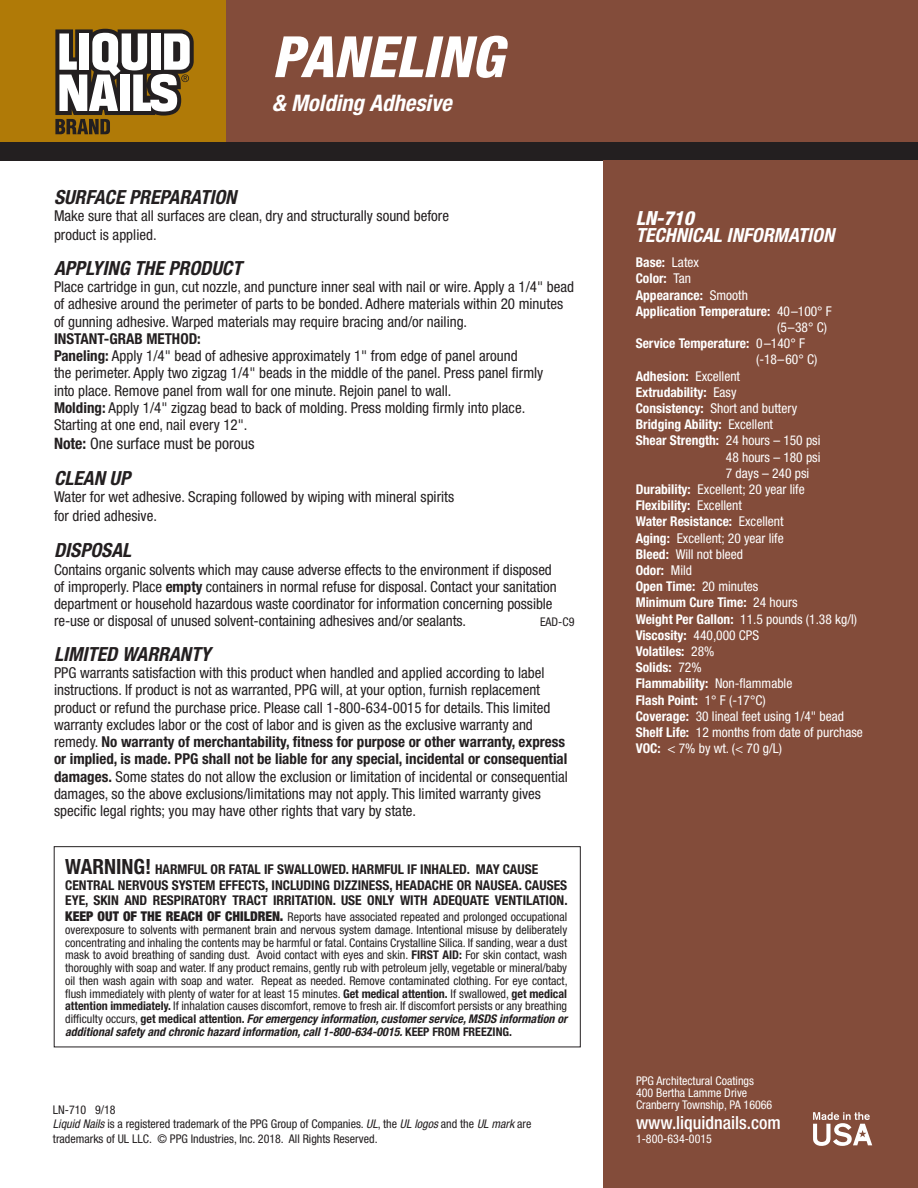
<style>
.page{position:relative;width:918px;height:1188px;background:#fff}
.page>*{position:absolute;margin:0;border:0;box-sizing:border-box;transform-origin:0 0}
.t1{font:italic 800 condensed 57px "Helvetica Neue";color:#fff}
.t2{font:italic 700 condensed 22.8px "Helvetica Neue";color:#fff}
.Paragraph_Header{font:italic 700 condensed 19.5px "Helvetica Neue";color:#231f20}
.Paragraph_Header-2{font:italic 700 condensed 19.5px "Helvetica Neue";color:#fff}
.Tech_Info_Head{font:italic 800 condensed 19.5px "Helvetica Neue";color:#fff}
.t3{font:500 condensed 18px "Helvetica Neue";color:#fff}
.t4{font:condensed 15.75px "Helvetica Neue";color:#231f20}
.t5{font:condensed 15px/17.2px "Helvetica Neue";color:#231f20}
.t6{font:700 condensed 15px "Helvetica Neue";color:#231f20}
.Tech_Info_Copy{font:700 condensed 13.5px/16.2px "Helvetica Neue";color:#fff}
.Tech_Info_Copy-2{font:condensed 13.5px/16.2px "Helvetica Neue";color:#fff;text-align:justify}
.t7{font:700 condensed 13.5px/15.8px "Helvetica Neue";color:#231f20}
.t8{font:condensed 12px/12.8px "Helvetica Neue";color:#231f20;text-align:justify}
.t9{font:condensed 12px "Helvetica Neue";color:#fff}
.s1{font-weight:700}
.s2{font-size:21px}
.s3{font-weight:900;font-size:13.5px}
.s4{font-weight:700;font-style:italic}
.s5{font-style:italic}
.s6{font-weight:400}
</style>
<div class="page">
<div style="left:0;top:118px;width:918px;height:42px;background:#231f20"></div>
<div style="left:0;top:0;width:918px;height:142px;background:#b07a07"></div>
<div style="left:603px;top:160px;width:315px;height:1028px;background:#834c3a"></div>
<div style="left:226px;top:0;width:692px;height:142px;background:#834c3a"></div>
<div style="left:54px;top:846px;width:526px;height:201px;border:1px solid #231f20"></div>
<svg style="left:55px;top:29px;width:139px;height:105px"></svg>
<svg style="left:813px;top:1112px;width:59px;height:34px"></svg>
<p class="t1" style="left:272px;top:22px;width:233px">PANELING</p>
<p class="t2" style="left:272px;top:89px;width:181px">&amp; Molding Adhesive</p>
<p class="Paragraph_Header" style="left:54px;top:185px;width:184px">SURFACE PREPARATION</p>
<p class="t5" style="left:54px;top:207px;width:397px;line-height:18.9px">Make sure that all surfaces are clean, dry and structurally sound before product is applied.</p>
<p class="Paragraph_Header" style="left:54px;top:256px;width:189px">APPLYING THE PRODUCT</p>
<p class="t5" style="left:54px;top:278px;width:522px">Place cartridge in gun, cut nozzle, and puncture inner seal with nail or wire. Apply a 1/4" bead of adhesive around the perimeter of parts to be bonded. Adhere materials within 20 minutes of gunning adhesive. Warped materials may require bracing and/or nailing.</p>
<p class="t6" style="left:54px;top:329px;width:148px">INSTANT-GRAB METHOD:</p>
<p class="t5" style="left:54px;top:347px;width:491px"><span class="s1">Paneling:</span> Apply 1/4" bead of adhesive approximately 1" from edge of panel around<br>the perimeter. Apply two zigzag 1/4" beads in the middle of the panel. Press panel firmly into place. Remove panel from wall for one minute. Rejoin panel to wall.</p>
<p class="t5" style="left:54px;top:399px;width:473px"><span class="s1">Molding:</span> Apply 1/4" zigzag bead to back of molding. Press molding firmly into place.<br>Starting at one end, nail every 12".</p>
<p class="t4" style="left:54px;top:434px;width:202px"><span class="s1">Note:</span> One surface must be porous</p>
<p class="Paragraph_Header" style="left:54px;top:466px;width:78px">CLEAN UP</p>
<p class="t5" style="left:54px;top:487px;width:402px;line-height:18.9px">Water for wet adhesive. Scraping followed by wiping with mineral spirits for dried adhesive.</p>
<p class="Paragraph_Header" style="left:54px;top:539px;width:79px">DISPOSAL</p>
<p class="t5" style="left:54px;top:561px;width:504px">Contains organic solvents which may cause adverse effects to the environment if disposed of improperly. Place <span class="s1">empty</span> containers in normal refuse for disposal. Contact your sanitation department or household hazardous waste coordinator for information concerning possible re-use or disposal of unused solvent-containing adhesives and/or sealants.</p>
<p class="t8" style="left:540px;top:616px;width:36px">EAD-C9</p>
<p class="Paragraph_Header" style="left:54px;top:642px;width:158px">LIMITED WARRANTY</p>
<p class="t5" style="left:54px;top:664px;width:515px">PPG warrants satisfaction with this product when handled and applied according to label instructions. If product is not as warranted, PPG will, at your option, furnish replacement product or refund the purchase price. Please call 1-800-634-0015 for details. This limited warranty excludes labor or the cost of labor and is given as the exclusive warranty and remedy. <span class="s1">No warranty of merchantability, fitness for purpose or other warranty, express or implied, is made. PPG shall not be liable for any special, incidental or consequential damages.</span> Some states do not allow the exclusion or limitation of incidental or consequential damages, so the above exclusions/limitations may not apply. This limited warranty gives specific legal rights; you may have other rights that vary by state.</p>
<p class="t7" style="left:65px;top:861px;width:475px"><span class="s2">WARNING!</span> HARMFUL OR FATAL IF SWALLOWED. HARMFUL IF INHALED. MAY CAUSE</p>
<p class="t7" style="left:65px;top:877px;width:504px">CENTRAL NERVOUS SYSTEM EFFECTS, INCLUDING DIZZINESS, HEADACHE OR NAUSEA. CAUSES<br>EYE, SKIN AND RESPIRATORY TRACT IRRITATION. USE ONLY WITH ADEQUATE VENTILATION.</p>
<p class="t8" style="left:65px;top:911px;width:504px"><span class="s3">KEEP OUT OF THE REACH OF CHILDREN.</span> Reports have associated repeated and prolonged occupational overexposure to solvents with permanent brain and nervous system damage. Intentional misuse by deliberately concentrating and inhaling the contents may be harmful or fatal. Contains Crystalline Silica. If sanding, wear a dust mask to avoid breathing of sanding dust. Avoid contact with eyes and skin. <span class="s1">FIRST AID:</span> For skin contact, wash thoroughly with soap and water. If any product remains, gently rub with petroleum jelly, vegetable or mineral/baby oil then wash again with soap and water. Repeat as needed. Remove contaminated clothing. For eye contact, flush immediately with plenty of water for at least 15 minutes. <span class="s1">Get medical attention.</span> If swallowed, <span class="s1">get medical attention immediately.</span> If inhalation causes discomfort, remove to fresh air. If discomfort persists or any breathing difficulty occurs, <span class="s1">get medical attention.</span> <span class="s4">For emergency information, customer service, MSDS information or additional safety and chronic hazard information, call 1-800-634-0015.</span> <span class="s1">KEEP FROM FREEZING.</span></p>
<p class="t8" style="left:53px;top:1102px;width:480px;line-height:14.4px;text-align:left">LN-710 9/18<br><span class="s5">Liquid Nails</span> is a registered trademark of the PPG Group of Companies. <span class="s5">UL</span>, the <span class="s5">UL logos</span> and the <span class="s5">UL mark</span> are trademarks of UL LLC. © PPG Industries, Inc. 2018. All Rights Reserved.</p>
<p class="Tech_Info_Head" style="left:636px;top:206px;width:60px">LN-710</p>
<p class="Paragraph_Header-2" style="left:636px;top:224px;width:200px">TECHNICAL INFORMATION</p>
<p class="Tech_Info_Copy" style="left:636px;top:254px;width:65px">Base: <span class="s6">Latex</span></p>
<p class="Tech_Info_Copy" style="left:636px;top:270px;width:57px">Color: <span class="s6">Tan</span></p>
<p class="Tech_Info_Copy" style="left:636px;top:286px;width:114px">Appearance: <span class="s6">Smooth</span></p>
<p class="Tech_Info_Copy" style="left:777px;top:303px;width:56px;text-indent:-141px">Application Temperature: <span class="s6">40–100° F (5–38° C)</span></p>
<p class="Tech_Info_Copy" style="left:756px;top:335px;width:63px;text-indent:-120px">Service Temperature: <span class="s6">0 –140° F (-18–60° C)</span></p>
<p class="Tech_Info_Copy" style="left:636px;top:367px;width:106px">Adhesion: <span class="s6">Excellent</span></p>
<p class="Tech_Info_Copy" style="left:636px;top:384px;width:102px">Extrudability: <span class="s6">Easy</span></p>
<p class="Tech_Info_Copy-2" style="left:636px;top:400px;width:163px"><span class="s1">Consistency:</span> Short and buttery</p>
<p class="Tech_Info_Copy" style="left:636px;top:416px;width:139px">Bridging Ability: <span class="s6">Excellent</span></p>
<p class="Tech_Info_Copy-2" style="left:726px;top:432px;width:96px;text-indent:-90px"><span class="s1">Shear Strength:</span> 24 hours – 150 psi 48 hours – 180 psi 7 days – 240 psi</p>
<p class="Tech_Info_Copy-2" style="left:636px;top:481px;width:171px"><span class="s1">Durability:</span> Excellent; 20 year life</p>
<p class="Tech_Info_Copy" style="left:636px;top:497px;width:108px">Flexibility: <span class="s6">Excellent</span></p>
<p class="Tech_Info_Copy" style="left:636px;top:513px;width:149px">Water Resistance: <span class="s6">Excellent</span></p>
<p class="Tech_Info_Copy-2" style="left:636px;top:530px;width:150px"><span class="s1">Aging:</span> Excellent; 20 year life</p>
<p class="Tech_Info_Copy-2" style="left:636px;top:546px;width:109px"><span class="s1">Bleed:</span> Will not bleed</p>
<p class="Tech_Info_Copy" style="left:636px;top:562px;width:58px">Odor: <span class="s6">Mild</span></p>
<p class="Tech_Info_Copy" style="left:636px;top:578px;width:124px">Open Time: <span class="s6">20 minutes</span></p>
<p class="Tech_Info_Copy" style="left:636px;top:594px;width:163px">Minimum Cure Time: <span class="s6">24 hours</span></p>
<p class="Tech_Info_Copy-2" style="left:636px;top:611px;width:223px"><span class="s1">Weight Per Gallon:</span> 11.5 pounds (1.38 kg/l)</p>
<p class="Tech_Info_Copy" style="left:636px;top:627px;width:125px">Viscosity: <span class="s6">440,000 CPS</span></p>
<p class="Tech_Info_Copy" style="left:636px;top:643px;width:80px">Volatiles: <span class="s6">28%</span></p>
<p class="Tech_Info_Copy" style="left:636px;top:659px;width:67px">Solids: <span class="s6">72%</span></p>
<p class="Tech_Info_Copy" style="left:636px;top:675px;width:158px">Flammability: <span class="s6">Non-flammable</span></p>
<p class="Tech_Info_Copy" style="left:636px;top:691px;width:132px">Flash Point: <span class="s6">1° F (-17°C)</span></p>
<p class="Tech_Info_Copy-2" style="left:636px;top:708px;width:210px"><span class="s1">Coverage:</span> 30 lineal feet using 1/4" bead</p>
<p class="Tech_Info_Copy-2" style="left:636px;top:724px;width:229px"><span class="s1">Shelf Life:</span> 12 months from date of purchase</p>
<p class="Tech_Info_Copy-2" style="left:636px;top:740px;width:148px"><span class="s1">VOC:</span> &lt; 7% by wt. (&lt; 70 g/L)</p>
<p class="t9" style="left:636px;top:1074px;width:120px">PPG Architectural Coatings</p>
<p class="t9" style="left:636px;top:1086px;width:113px">400 Bertha Lamme Drive</p>
<p class="t9" style="left:636px;top:1098px;width:138px">Cranberry Township, PA 16066</p>
<p class="t3" style="left:636px;top:1112px;width:146px">www.liquidnails.com</p>
<p class="t9" style="left:636px;top:1132px;width:78px">1-800-634-0015</p>
</div>
